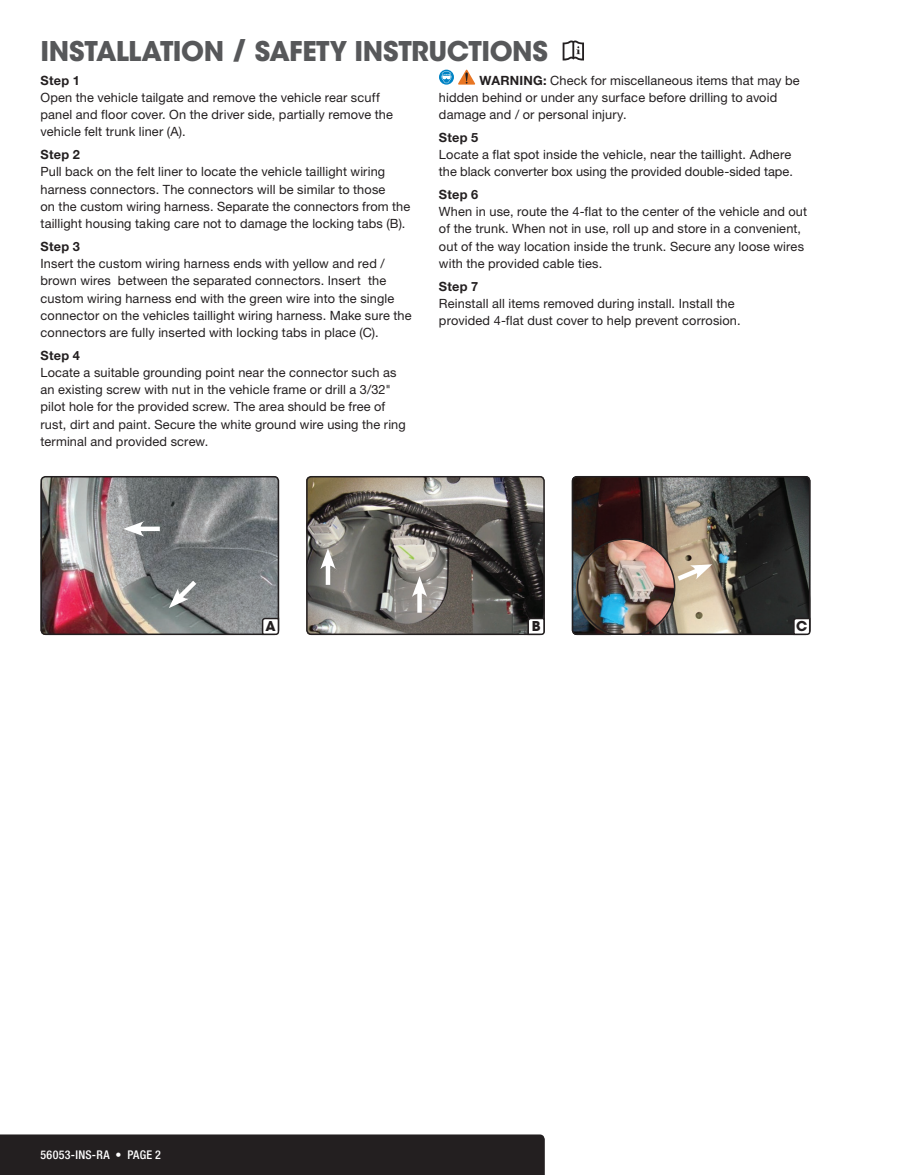
<style>
.page{position:relative;width:905px;height:1175px;background:#fff}
.page>*{position:absolute;margin:0;border:0;box-sizing:border-box;transform-origin:0 0}
.t1{font:700 27px "ITC Avant Garde Std";letter-spacing:-.015em;color:#57585a}
.t2{font:700 13.5px "ITC Avant Garde Std";color:#231f20}
.t3{font:12.75px/17.2px "Helvetica Neue LT Std";letter-spacing:.01em;color:#231f20}
.t4{font:700 12.75px "Helvetica Neue LT Std";letter-spacing:.02em;color:#231f20}
.t5{font:500 condensed 12px "Helvetica Neue LT Std";letter-spacing:.025em;color:#fff}
.s1{font-weight:700}
</style>
<div class="page">
<img style="left:43px;top:479px;width:233px;height:153px">
<div style="left:40px;top:476px;width:239px;height:159px;border:2px solid #231f20;border-radius:4px"></div>
<img style="left:309px;top:476px;width:235px;height:156px">
<div style="left:306px;top:476px;width:238px;height:159px;border:2px solid #231f20;border-radius:4px"></div>
<img style="left:574px;top:476px;width:236px;height:156px">
<div style="left:571px;top:476px;width:239px;height:159px;border:2px solid #231f20;border-radius:4px"></div>
<svg style="left:261px;top:617px;width:19px;height:19px"></svg>
<svg style="left:526px;top:617px;width:19px;height:19px"></svg>
<svg style="left:792px;top:617px;width:19px;height:19px"></svg>
<svg style="left:562px;top:41px;width:22px;height:19px"></svg>
<div style="left:577px;top:538px;width:98px;height:99px;border:2px solid #231f20;border-radius:50%"></div>
<hr style="left:611px;top:635px;width:31px;height:3px;background:#fff">
<svg style="left:169px;top:576px;width:32px;height:32px"></svg>
<div style="left:136px;top:526px;width:24px;height:5px;background:#fff"></div>
<svg style="left:123px;top:521px;width:21px;height:15px"></svg>
<hr style="left:326px;top:561px;width:4px;height:24px;background:#fff">
<svg style="left:320px;top:548px;width:15px;height:21px"></svg>
<div style="left:417px;top:588px;width:5px;height:24px;background:#fff"></div>
<svg style="left:412px;top:576px;width:15px;height:21px"></svg>
<svg style="left:672px;top:563px;width:40px;height:21px"></svg>
<svg style="left:458px;top:70px;width:17px;height:15px"></svg>
<svg style="left:439px;top:70px;width:15px;height:15px"></svg>
<svg style="left:441px;top:71px;width:10px;height:12px"></svg>
<div style="left:0;top:1134px;width:544px;height:40px;background:#231f20"></div>
<h1 class="t1" style="left:40px;top:33px;width:509px">INSTALLATION / SAFETY INSTRUCTIONS</h1>
<p class="t4" style="left:40px;top:72px;width:41px">Step 1</p>
<p class="t3" style="left:40px;top:89px;width:354px">Open the vehicle tailgate and remove the vehicle rear scuff panel and floor cover. On the driver side, partially remove the vehicle felt trunk liner (A).</p>
<p class="t4" style="left:40px;top:147px;width:41px">Step 2</p>
<p class="t3" style="left:40px;top:163px;width:371px">Pull back on the felt liner to locate the vehicle taillight wiring harness connectors. The connectors will be similar to those<br>on the custom wiring harness. Separate the connectors from the taillight housing taking care not to damage the locking tabs (B).</p>
<p class="t4" style="left:40px;top:238px;width:41px">Step 3</p>
<p class="t3" style="left:40px;top:255px;width:372px">Insert the custom wiring harness ends with yellow and red / brown wires between the separated connectors. Insert the custom wiring harness end with the green wire into the single connector on the vehicles taillight wiring harness. Make sure the connectors are fully inserted with locking tabs in place (C).</p>
<p class="t4" style="left:40px;top:347px;width:41px">Step 4</p>
<p class="t3" style="left:40px;top:363px;width:367px">Locate a suitable grounding point near the connector such as an existing screw with nut in the vehicle frame or drill a 3/32" pilot hole for the provided screw. The area should be free of rust, dirt and paint. Secure the white ground wire using the ring terminal and provided screw.</p>
<p class="t3" style="left:439px;top:71px;width:362px;text-indent:41px"><span class="s1">WARNING:</span> Check for miscellaneous items that may be hidden behind or under any surface before drilling to avoid damage and / or personal injury.</p>
<p class="t4" style="left:439px;top:129px;width:41px">Step 5</p>
<p class="t3" style="left:439px;top:146px;width:355px">Locate a flat spot inside the vehicle, near the taillight. Adhere the black converter box using the provided double-sided tape.</p>
<p class="t4" style="left:439px;top:186px;width:41px">Step 6</p>
<p class="t3" style="left:439px;top:203px;width:370px">When in use, route the 4-flat to the center of the vehicle and out of the trunk. When not in use, roll up and store in a convenient, out of the way location inside the trunk. Secure any loose wires with the provided cable ties.</p>
<p class="t4" style="left:439px;top:278px;width:41px">Step 7</p>
<p class="t3" style="left:439px;top:294px;width:303px">Reinstall all items removed during install. Install the provided 4-flat dust cover to help prevent corrosion.</p>
<p class="t2" style="left:265px;top:617px;width:12px">A</p>
<p class="t2" style="left:531px;top:617px;width:10px">B</p>
<p class="t2" style="left:796px;top:617px;width:13px">C</p>
<p class="t5" style="left:40px;top:1147px;width:122px">56053-INS-RA • PAGE 2</p>
</div>
